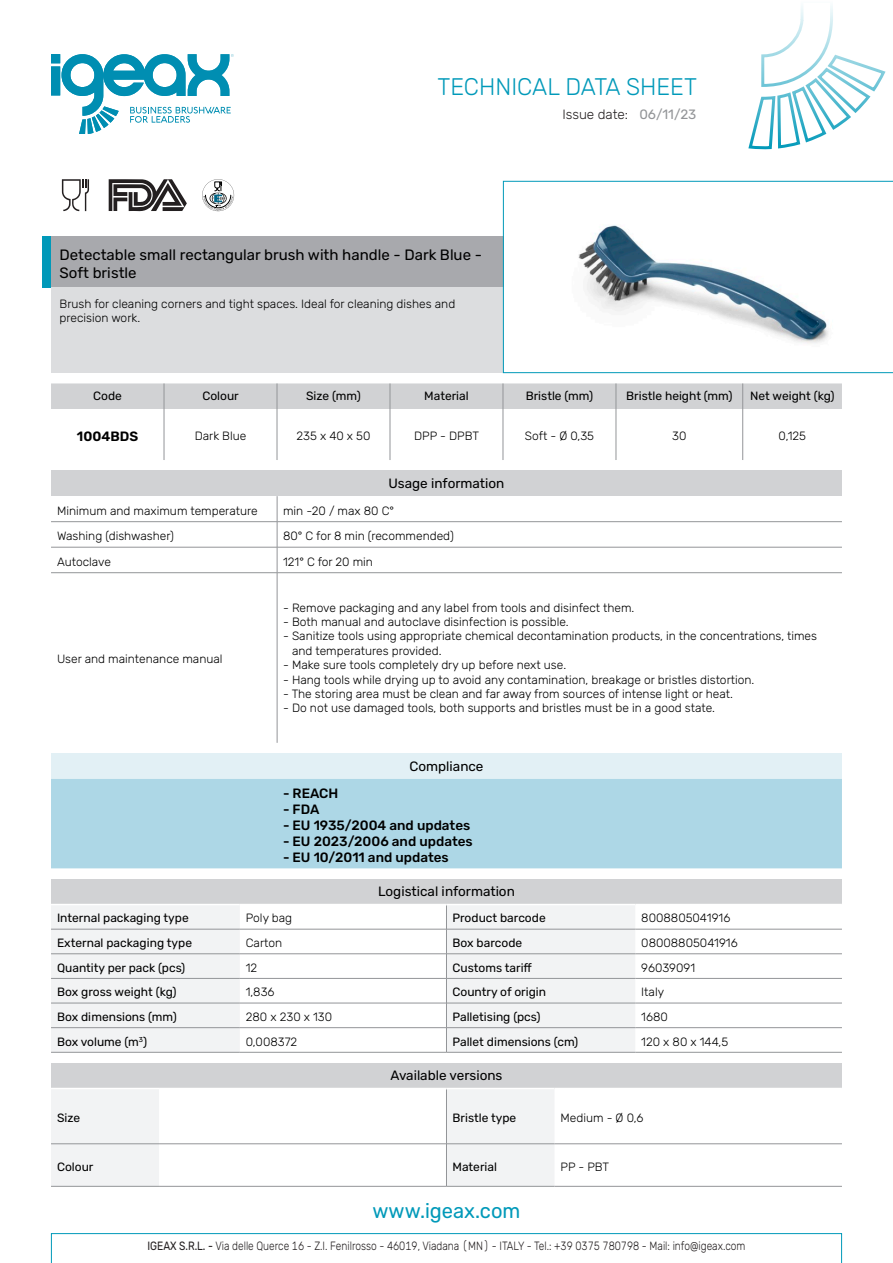
<style>
.page{position:relative;width:893px;height:1263px;background:#fff}
.page>*{position:absolute;margin:0;border:0;box-sizing:border-box;transform-origin:0 0}
.t1{font:300 24px "Rubik";color:#0099b9}
.t2{font:20.85px "Rubik";color:#0099b9;scale:.96 1}
.t3{font:15px/18px "Rubik";color:#000}
.t4{font:500 13.5px "Rubik";color:#000}
.t5{font:13.5px "Rubik";color:#000}
.t6{font:300 13.5px "Rubik";color:#231f20}
.t7{font:13.5px "Rubik";color:#939598}
.t8{font:600 13.5px "Rubik";color:#000}
.t9{font:300 12px/14.4px "Rubik";color:#000}
.t10{font:12px "Rubik";color:#000}
.t11{font:300 12px "Rubik";color:#231f20;scale:.85 1}
.s1{font-weight:400}
</style>
<div class="page">
<svg style="left:51px;top:1233px;width:791px;height:30px"></svg>
<svg style="left:51px;top:54px;width:183px;height:79px"></svg>
<svg style="left:748px;top:6px;width:138px;height:144px"></svg>
<div style="left:51px;top:237px;width:452px;height:51px;background:#a8a9ad"></div>
<div style="left:43px;top:237px;width:8px;height:51px;background:#0099b9"></div>
<div style="left:51px;top:288px;width:452px;height:85px;background:#dcdddf"></div>
<div style="left:51px;top:383px;width:791px;height:26px;background:#d1d2d4"></div>
<hr style="left:164px;top:409px;width:1px;height:51px;background:#939598">
<hr style="left:277px;top:409px;width:1px;height:51px;background:#939598">
<hr style="left:390px;top:409px;width:1px;height:51px;background:#939598">
<hr style="left:503px;top:409px;width:1px;height:51px;background:#939598">
<hr style="left:616px;top:409px;width:1px;height:51px;background:#939598">
<hr style="left:742px;top:409px;width:1px;height:51px;background:#939598">
<div style="left:51px;top:471px;width:791px;height:25px;background:#d1d2d4"></div>
<svg style="left:277px;top:496px;width:1px;height:76px"></svg>
<hr style="left:277px;top:573px;width:1px;height:170px;background:#939598">
<hr style="left:51px;top:521px;width:226px;height:1px;background:#939598">
<hr style="left:277px;top:521px;width:565px;height:1px;background:#939598">
<hr style="left:51px;top:547px;width:226px;height:1px;background:#939598">
<hr style="left:277px;top:547px;width:565px;height:1px;background:#939598">
<hr style="left:51px;top:572px;width:226px;height:1px;background:#939598">
<hr style="left:277px;top:572px;width:565px;height:1px;background:#939598">
<div style="left:51px;top:879px;width:791px;height:25px;background:#d1d2d4"></div>
<svg style="left:51px;top:906px;width:584px;height:146px;fill:#f2f3f4"></svg>
<svg style="left:446px;top:905px;width:1px;height:147px"></svg>
<hr style="left:446px;top:929px;width:189px;height:1px;background:#939598">
<hr style="left:635px;top:929px;width:207px;height:1px;background:#939598">
<hr style="left:51px;top:953px;width:189px;height:1px;background:#939598">
<hr style="left:240px;top:953px;width:206px;height:1px;background:#939598">
<hr style="left:446px;top:953px;width:189px;height:1px;background:#939598">
<hr style="left:635px;top:953px;width:207px;height:1px;background:#939598">
<hr style="left:51px;top:978px;width:189px;height:1px;background:#939598">
<hr style="left:240px;top:978px;width:206px;height:1px;background:#939598">
<hr style="left:446px;top:978px;width:189px;height:1px;background:#939598">
<hr style="left:635px;top:978px;width:207px;height:1px;background:#939598">
<hr style="left:51px;top:1003px;width:189px;height:1px;background:#939598">
<hr style="left:240px;top:1003px;width:206px;height:1px;background:#939598">
<hr style="left:446px;top:1003px;width:189px;height:1px;background:#939598">
<hr style="left:635px;top:1003px;width:207px;height:1px;background:#939598">
<hr style="left:51px;top:1027px;width:189px;height:1px;background:#939598">
<hr style="left:240px;top:1027px;width:206px;height:1px;background:#939598">
<hr style="left:446px;top:1027px;width:189px;height:1px;background:#939598">
<hr style="left:635px;top:1027px;width:207px;height:1px;background:#939598">
<hr style="left:446px;top:1052px;width:189px;height:1px;background:#939598">
<hr style="left:635px;top:1052px;width:207px;height:1px;background:#939598">
<hr style="left:240px;top:929px;width:206px;height:1px;background:#939598">
<hr style="left:51px;top:1052px;width:189px;height:1px;background:#939598">
<hr style="left:240px;top:1052px;width:206px;height:1px;background:#939598">
<hr style="left:51px;top:929px;width:189px;height:1px;background:#939598">
<div style="left:51px;top:753px;width:791px;height:26px;background:#e2f0f5"></div>
<div style="left:51px;top:779px;width:791px;height:89px;background:#add7e6"></div>
<svg style="left:109px;top:179px;width:78px;height:32px"></svg>
<svg style="left:202px;top:179px;width:32px;height:32px"></svg>
<svg style="left:62px;top:179px;width:27px;height:32px"></svg>
<svg style="left:503px;top:181px;width:390px;height:192px"></svg>
<div style="left:51px;top:1063px;width:791px;height:25px;background:#d1d2d4"></div>
<svg style="left:51px;top:1090px;width:503px;height:96px"></svg>
<hr style="left:554px;top:1143px;width:288px;height:1px;background:#939598">
<hr style="left:51px;top:1186px;width:108px;height:1px;background:#939598">
<hr style="left:159px;top:1186px;width:287px;height:1px;background:#939598">
<hr style="left:446px;top:1186px;width:108px;height:1px;background:#939598">
<hr style="left:554px;top:1186px;width:288px;height:1px;background:#939598">
<hr style="left:446px;top:1089px;width:1px;height:55px;background:#939598">
<hr style="left:446px;top:1144px;width:1px;height:42px;background:#939598">
<hr style="left:51px;top:1143px;width:108px;height:1px;background:#939598">
<hr style="left:159px;top:1143px;width:287px;height:1px;background:#939598">
<hr style="left:446px;top:1143px;width:108px;height:1px;background:#939598">
<p class="t1" style="left:437px;top:73px;width:261px">TECHNICAL DATA SHEET</p>
<p class="t6" style="left:562px;top:107px;width:67px">Issue date:</p>
<p class="t7" style="left:639px;top:107px;width:59px">06/11/23</p>
<p class="t3" style="left:60px;top:246px;width:424px">Detectable small rectangular brush with handle - Dark Blue -<br>Soft bristle</p>
<p class="t9" style="left:60px;top:296px;width:397px">Brush for cleaning corners and tight spaces. Ideal for cleaning dishes and precision work.</p>
<p class="t10" style="left:93px;top:390px;width:30px">Code</p>
<p class="t10" style="left:202px;top:390px;width:38px">Colour</p>
<p class="t10" style="left:306px;top:390px;width:56px">Size (mm)</p>
<p class="t10" style="left:424px;top:390px;width:46px">Material</p>
<p class="t10" style="left:526px;top:390px;width:69px">Bristle (mm)</p>
<p class="t10" style="left:626px;top:390px;width:108px">Bristle height (mm)</p>
<p class="t10" style="left:750px;top:390px;width:86px">Net weight (kg)</p>
<p class="t8" style="left:77px;top:429px;width:63px">1004BDS</p>
<p class="t9" style="left:195px;top:429px;width:53px">Dark Blue</p>
<p class="t9" style="left:296px;top:429px;width:76px">235 x 40 x 50</p>
<p class="t9" style="left:414px;top:429px;width:66px">DPP - DPBT</p>
<p class="t9" style="left:525px;top:429px;width:71px">Soft - Ø 0,35</p>
<p class="t9" style="left:672px;top:429px;width:16px">30</p>
<p class="t9" style="left:779px;top:429px;width:29px">0,125</p>
<p class="t5" style="left:388px;top:476px;width:117px">Usage information</p>
<p class="t9" style="left:57px;top:503px;width:202px">Minimum and maximum temperature</p>
<p class="t9" style="left:283px;top:503px;width:113px">min -20 / max 80 C°</p>
<p class="t9" style="left:57px;top:529px;width:119px">Washing (dishwasher)</p>
<p class="t9" style="left:283px;top:529px;width:172px">80° C for 8 min (recommended)</p>
<p class="t9" style="left:57px;top:554px;width:55px">Autoclave</p>
<p class="t9" style="left:283px;top:554px;width:91px">121° C for 20 min</p>
<p class="t9" style="left:57px;top:652px;width:167px">User and maintenance manual</p>
<p class="t9" style="left:283px;top:600px;width:353px">- Remove packaging and any label from tools and disinfect them.</p>
<p class="t9" style="left:283px;top:615px;width:287px">- Both manual and autoclave disinfection is possible.</p>
<p class="t9" style="left:292px;top:629px;width:526px;text-indent:-9px">- Sanitize tools using appropriate chemical decontamination products, in the concentrations, times and temperatures provided.</p>
<p class="t9" style="left:283px;top:658px;width:285px">- Make sure tools completely dry up before next use.</p>
<p class="t9" style="left:283px;top:672px;width:473px">- Hang tools while drying up to avoid any contamination, breakage or bristles distortion.</p>
<p class="t9" style="left:283px;top:687px;width:451px">- The storing area must be clean and far away from sources of intense light or heat.</p>
<p class="t9" style="left:283px;top:701px;width:433px">- Do not use damaged tools, both supports and bristles must be in a good state.</p>
<p class="t5" style="left:409px;top:759px;width:76px">Compliance</p>
<p class="t4" style="left:283px;top:785px;width:57px">- REACH</p>
<p class="t4" style="left:283px;top:801px;width:38px">- FDA</p>
<p class="t4" style="left:283px;top:818px;width:189px">- EU 1935/2004 and updates</p>
<p class="t4" style="left:283px;top:834px;width:191px">- EU 2023/2006 and updates</p>
<p class="t4" style="left:283px;top:850px;width:167px">- EU 10/2011 and updates</p>
<p class="t5" style="left:378px;top:884px;width:138px">Logistical information</p>
<p class="t10" style="left:57px;top:911px;width:133px">Internal packaging type</p>
<p class="t9" style="left:246px;top:911px;width:48px">Poly bag</p>
<p class="t10" style="left:452px;top:911px;width:95px">Product barcode</p>
<p class="t9" style="left:641px;top:911px;width:91px">8008805041916</p>
<p class="t10" style="left:57px;top:936px;width:137px">External packaging type</p>
<p class="t9" style="left:246px;top:936px;width:38px">Carton</p>
<p class="t10" style="left:452px;top:936px;width:71px">Box barcode</p>
<p class="t9" style="left:641px;top:936px;width:98px">08008805041916</p>
<p class="t10" style="left:57px;top:961px;width:130px">Quantity per pack (pcs)</p>
<p class="t9" style="left:246px;top:961px;width:13px">12</p>
<p class="t10" style="left:452px;top:961px;width:81px">Customs tariff</p>
<p class="t9" style="left:641px;top:961px;width:55px">96039091</p>
<p class="t10" style="left:57px;top:985px;width:121px">Box gross weight (kg)</p>
<p class="t9" style="left:246px;top:985px;width:30px">1,836</p>
<p class="t10" style="left:452px;top:985px;width:95px">Country of origin</p>
<p class="t9" style="left:641px;top:985px;width:24px">Italy</p>
<p class="t10" style="left:57px;top:1010px;width:121px">Box dimensions (mm)</p>
<p class="t9" style="left:246px;top:1010px;width:88px">280 x 230 x 130</p>
<p class="t10" style="left:452px;top:1010px;width:90px">Palletising (pcs)</p>
<p class="t9" style="left:641px;top:1010px;width:28px">1680</p>
<p class="t10" style="left:57px;top:1035px;width:92px">Box volume (m<sup>3</sup>)</p>
<p class="t9" style="left:246px;top:1034px;width:53px">0,008372</p>
<p class="t10" style="left:452px;top:1035px;width:127px">Pallet dimensions (cm)</p>
<p class="t9" style="left:641px;top:1034px;width:89px">120 x 80 x 144,5</p>
<p class="t5" style="left:390px;top:1068px;width:114px">Available versions</p>
<p class="t10" style="left:57px;top:1111px;width:25px">Size</p>
<p class="t10" style="left:452px;top:1111px;width:65px">Bristle type</p>
<p class="t9" style="left:560px;top:1111px;width:85px">Medium - Ø 0,6</p>
<p class="t10" style="left:57px;top:1160px;width:38px">Colour</p>
<p class="t10" style="left:452px;top:1160px;width:46px">Material</p>
<p class="t9" style="left:560px;top:1159px;width:50px">PP - PBT</p>
<h2 class="t2" style="left:373px;top:1199px;width:156px">www.igeax.com</h2>
<p class="t11" style="left:147px;top:1239px;width:705px"><span class="s1">IGEAX S.R.L. -</span> Via delle Querce 16 - Z.I. Fenilrosso - 46019, Viadana (MN) - ITALY - Tel.: +39 0375 780798 - Mail: info@igeax.com</p>
</div>
